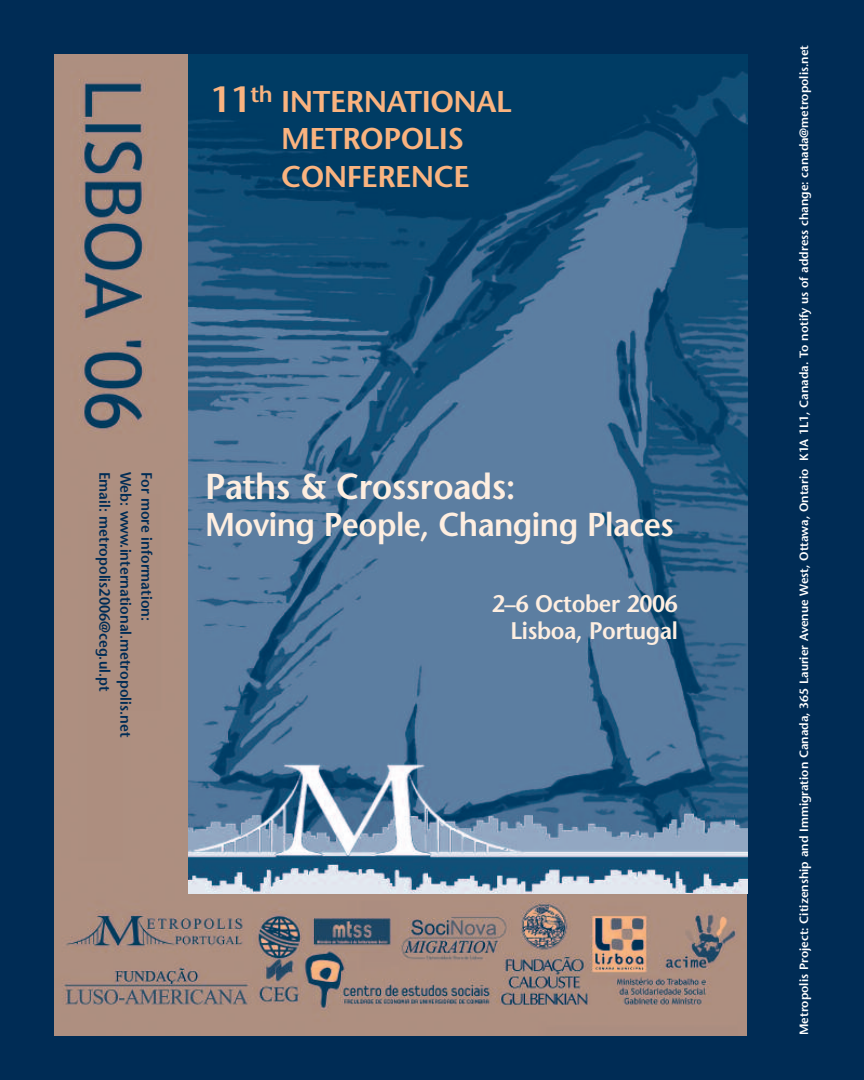
<style>
.page{position:relative;width:864px;height:1080px;background:#002c55}
.page>*{position:absolute;margin:0;border:0;box-sizing:border-box;transform-origin:0 0}
.t1{font:600 36px "Stone Sans";letter-spacing:-.015em;color:#feeee0;scale:.95 1}
.t2{font:600 33px "Stone Sans";letter-spacing:-.015em;color:#feeee0;scale:.95 1}
.t3{font:600 30px/37.5px "Stone Sans";letter-spacing:-.015em;color:#fab37f}
.t4{font:600 24px/27px "Stone Sans";letter-spacing:-.015em;color:#feeee0;text-align:right;scale:.95 1}
.t5{font:600 15px/21px "Stone Sans";color:#002c55;scale:.95 1}
.t6{font:600 12px "Stone Sans";color:#fff}
.s1{font-size:36px}
</style>
<div class="page">
<img style="left:54px;top:54px;width:692px;height:981px">
<img style="left:189px;top:54px;width:558px;height:839px">
<h3 class="t3" style="left:281px;top:86px;width:232px;text-indent:-71px"><span class="s1">11</span><sup>th</sup> INTERNATIONAL<br>METROPOLIS<br>CONFERENCE</h3>
<p class="t5" style="left:156px;top:472px;width:281px;rotate:90deg">For more information:<br>Web: www.international.metropolis.net<br>Email: metropolis2006@ceg.ul.pt</p>
<h1 class="t1" style="left:205px;top:472px;width:328px">Paths &amp; Crossroads:</h1>
<h2 class="t2" style="left:205px;top:512px;width:495px">Moving People, Changing Places</h2>
<h3 class="t4" style="left:492px;top:592px;width:197px">2–6 October 2006<br>Lisboa, Portugal</h3>
<p class="t6" style="left:799px;top:1035px;width:992px;rotate:-90deg">Metropolis Project: Citizenship and Immigration Canada, 365 Laurier Avenue West, Ottawa, Ontario K1A 1L1, Canada. To notify us of address change: canada@metropolis.net</p>
</div>
